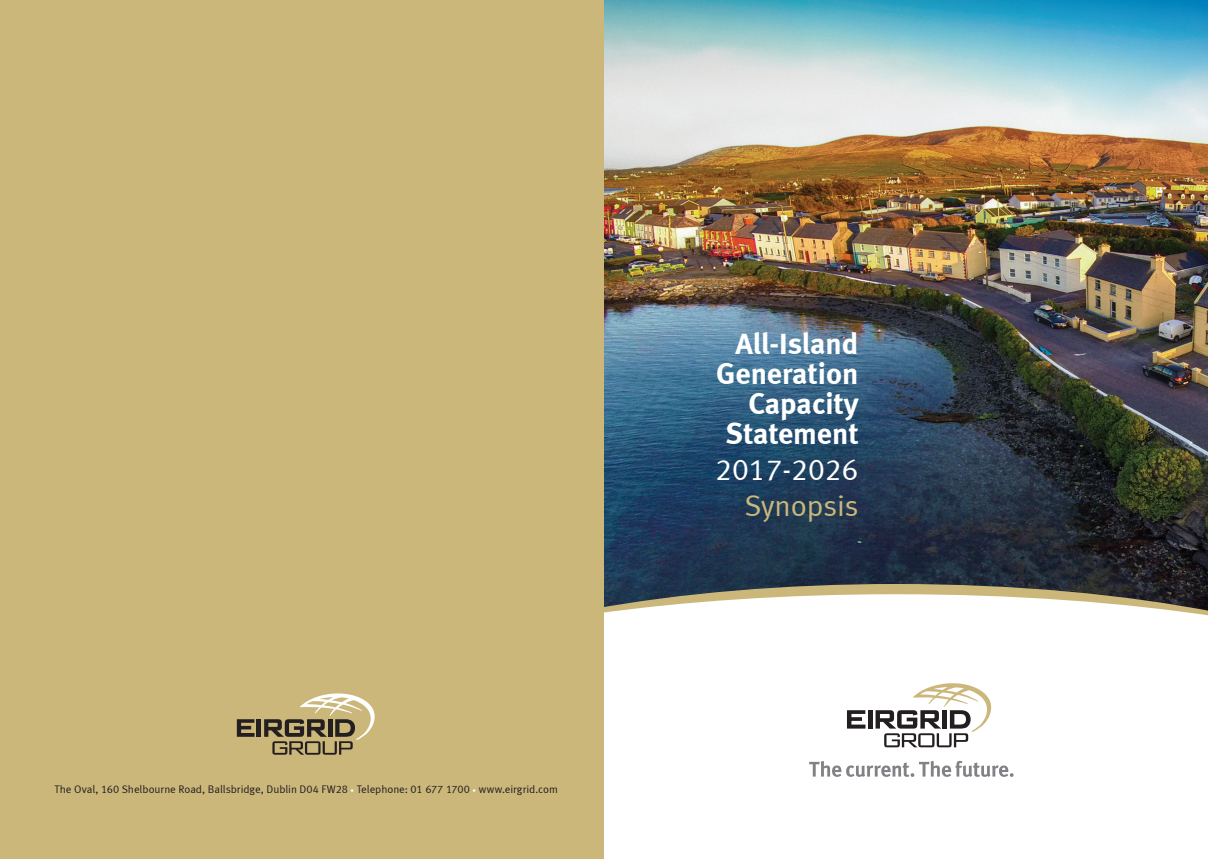
<style>
.page{position:relative;width:1208px;height:859px;background:#fff}
.page>*{position:absolute;margin:0;border:0;box-sizing:border-box;transform-origin:0 0}
.t1{font:30px/30px "Meta Bold LF";color:#fff;text-align:right}
.t2{font:30px "Meta Normal LF";color:#fff}
.t3{font:30px "Meta Normal LF";letter-spacing:-.01em;color:#ccb77b}
.t4{font:11px "Meta Normal LF";letter-spacing:-.005em;color:#231f20}
.s1{font-size:7px;color:#fff}
</style>
<div class="page">
<img style="left:604px;top:0;width:604px;height:584px">
<svg style="left:604px;top:584px;width:604px;height:32px"></svg>
<div style="left:0;top:0;width:604px;height:859px;background:#ccb77b"></div>
<svg style="left:847px;top:710px;width:18px;height:19px"></svg>
<hr style="left:868px;top:710px;width:4px;height:19px;background:#231f20">
<svg style="left:875px;top:683px;width:116px;height:64px"></svg>
<svg style="left:809px;top:761px;width:204px;height:16px"></svg>
<svg style="left:237px;top:719px;width:17px;height:18px"></svg>
<hr style="left:257px;top:719px;width:4px;height:18px;background:#231f20">
<svg style="left:264px;top:693px;width:111px;height:62px"></svg>
<p class="t4" style="left:55px;top:782px;width:505px">The Oval, 160 Shelbourne Road, Ballsbridge, Dublin D04 FW28 <span class="s1">•</span> Telephone: 01 677 1700 <span class="s1">•</span> www.eirgrid.com</p>
<h1 class="t1" style="left:716px;top:329px;width:144px">All-Island<br>Generation<br>Capacity<br>Statement</h1>
<h1 class="t2" style="left:715px;top:453px;width:145px">2017-2026</h1>
<h1 class="t3" style="left:744px;top:489px;width:116px">Synopsis</h1>
</div>
